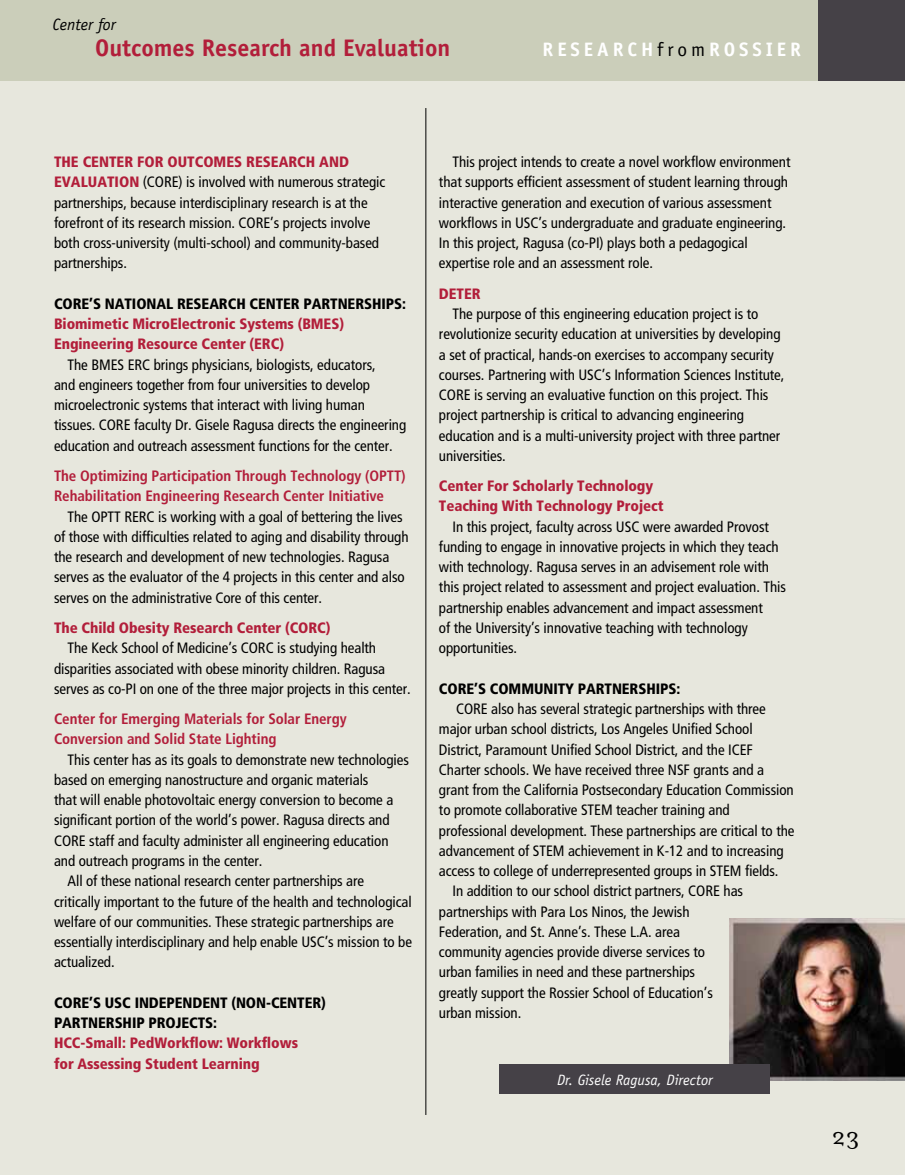
<style>
.page{position:relative;width:905px;height:1175px;background:#fff}
.page>*{position:absolute;margin:0;border:0;box-sizing:border-box;transform-origin:0 0}
.t1{font:27px "Mrs Eaves Roman";color:#000}
.t2{font:700 24px "Officina Sans";color:#b21e3a}
.t3{font:700 19.5px "Officina Sans";letter-spacing:.2em;color:#fff}
.t4{font:italic 16.5px "Officina Sans";color:#000}
.t5{font:condensed 15px/20.2px "Frutiger";letter-spacing:-.005em;color:#000}
.t6{font:900 condensed 15px/20.2px "Frutiger";letter-spacing:-.005em;color:#b21e3a}
.t7{font:700 condensed 15px/20.2px "Frutiger";letter-spacing:-.005em;color:#b21e3a}
.t8{font:900 condensed 15px "Frutiger";letter-spacing:-.005em;color:#000}
.t9{font:italic 15px "Officina Sans";color:#fff}
.s1{font-weight:400;color:#000}
</style>
<div class="page">
<div style="left:0;top:0;width:904px;height:1174px;background:#e7e7dd"></div>
<hr style="left:0;top:0;width:1px;height:81px;background:#cbceba">
<div style="left:1px;top:0;width:817px;height:81px;background:#cbceba"></div>
<div style="left:818px;top:0;width:86px;height:81px;background:#454147"></div>
<hr style="left:425px;top:108px;width:1px;height:1006px;background:#000">
<img style="left:729px;top:918px;width:175px;height:162px">
<div style="left:500px;top:1064px;width:270px;height:30px;background:#454147"></div>
<p class="t4" style="left:52px;top:15px;width:65px">Center for</p>
<h2 class="t2" style="left:95px;top:33px;width:357px">Outcomes Research and Evaluation</h2>
<h3 class="t3" style="left:542px;top:37px;width:260px">RESEARCH<span class="s1">from</span>ROSSIER</h3>
<p class="t6" style="left:54px;top:152px;width:47px">The Center</p>
<p class="t6" style="left:137px;top:152px;width:10px">for</p>
<p class="t6" style="left:167px;top:152px;width:21px">Outcomes</p>
<p class="t6" style="left:246px;top:152px;width:19px">Research</p>
<p class="t6" style="left:319px;top:152px;width:11px">and</p>
<p class="t6" style="left:54px;top:172px;width:18px">Evaluation</p>
<p class="t5" style="left:54px;top:172px;width:333px;text-indent:89px">(CORE) is involved with numerous strategic partnerships, because interdisciplinary research is at the forefront of its research mission. CORE’s projects involve both cross-university (multi-school) and community-based partnerships.</p>
<p class="t8" style="left:54px;top:295px;width:61px">CORE’s national</p>
<p class="t8" style="left:177px;top:295px;width:10px">research</p>
<p class="t8" style="left:249px;top:295px;width:10px">center</p>
<p class="t8" style="left:303px;top:295px;width:10px">partnerships</p>
<p class="t8" style="left:402px;top:295px;width:5px">:</p>
<p class="t6" style="left:54px;top:314px;width:291px">Biomimetic MicroElectronic Systems (BMES)<br>Engineering Resource Center (ERC)</p>
<p class="t5" style="left:54px;top:354px;width:354px;text-indent:14px">The BMES ERC brings physicians, biologists, educators,<br>and engineers together from four universities to develop microelectronic systems that interact with living human tissues. CORE faculty Dr. Gisele Ragusa directs the engineering education and outreach assessment functions for the center.</p>
<p class="t7" style="left:54px;top:466px;width:353px">The Optimizing Participation Through Technology (OPTT)<br>Rehabilitation Engineering Research Center Initiative</p>
<p class="t5" style="left:54px;top:506px;width:356px;text-indent:14px">The OPTT RERC is working with a goal of bettering the lives of those with difficulties related to aging and disability through the research and development of new technologies. Ragusa serves as the evaluator of the 4 projects in this center and also serves on the administrative Core of this center.</p>
<p class="t6" style="left:54px;top:617px;width:278px">The Child Obesity Research Center (CORC)</p>
<p class="t5" style="left:54px;top:638px;width:358px;text-indent:14px">The Keck School of Medicine’s CORC is studying health disparities associated with obese minority children. Ragusa serves as co-PI on one of the three major projects in this center.</p>
<p class="t7" style="left:54px;top:709px;width:294px">Center for Emerging Materials for Solar Energy<br>Conversion and Solid State Lighting</p>
<p class="t5" style="left:67px;top:749px;width:343px">This center has as its goals to demonstrate new technologies</p>
<p class="t5" style="left:54px;top:769px;width:316px">based on emerging nanostructure and organic materials</p>
<p class="t5" style="left:54px;top:790px;width:341px">that will enable photovoltaic energy conversion to become a</p>
<p class="t5" style="left:54px;top:810px;width:337px">significant portion of the world’s power. Ragusa directs and</p>
<p class="t5" style="left:54px;top:830px;width:336px">CORE staff and faculty administer all engineering education</p>
<p class="t5" style="left:54px;top:850px;width:210px">and outreach programs in the center.</p>
<p class="t5" style="left:67px;top:871px;width:298px">All of these national research center partnerships are</p>
<p class="t5" style="left:54px;top:891px;width:359px">critically important to the future of the health and technological</p>
<p class="t5" style="left:54px;top:911px;width:341px">welfare of our communities. These strategic partnerships are</p>
<p class="t5" style="left:54px;top:931px;width:359px">essentially interdisciplinary and help enable USC’s mission to be</p>
<p class="t5" style="left:54px;top:952px;width:62px">actualized.</p>
<p class="t8" style="left:54px;top:993px;width:90px">CORE’s USC independent</p>
<p class="t8" style="left:231px;top:993px;width:16px">(non</p>
<p class="t8" style="left:266px;top:993px;width:15px">-center</p>
<p class="t8" style="left:321px;top:993px;width:6px">)</p>
<p class="t8" style="left:54px;top:1013px;width:10px">partnership</p>
<p class="t8" style="left:148px;top:1013px;width:9px">projects</p>
<p class="t8" style="left:213px;top:1013px;width:5px">:</p>
<p class="t6" style="left:54px;top:1033px;width:245px">HCC-Small: PedWorkflow: Workflows for Assessing Student Learning</p>
<p class="t5" style="left:439px;top:152px;width:353px;text-indent:14px">This project intends to create a novel workflow environment that supports efficient assessment of student learning through interactive generation and execution of various assessment workflows in USC’s undergraduate and graduate engineering.<br>In this project, Ragusa (co-PI) plays both a pedagogical expertise role and an assessment role.</p>
<p class="t6" style="left:439px;top:283px;width:43px">DETER</p>
<p class="t5" style="left:439px;top:304px;width:347px;text-indent:14px">The purpose of this engineering education project is to revolutionize security education at universities by developing a set of practical, hands-on exercises to accompany security courses. Partnering with USC’s Information Sciences Institute, CORE is serving an evaluative function on this project. This project partnership is critical to advancing engineering education and is a multi-university project with three partner universities.</p>
<p class="t6" style="left:439px;top:476px;width:226px">Center For Scholarly Technology<br>Teaching With Technology Project</p>
<p class="t5" style="left:439px;top:516px;width:348px;text-indent:14px">In this project, faculty across USC were awarded Provost funding to engage in innovative projects in which they teach with technology. Ragusa serves in an advisement role with this project related to assessment and project evaluation. This partnership enables advancement and impact assessment<br>of the University’s innovative teaching with technology opportunities.</p>
<p class="t8" style="left:439px;top:679px;width:70px">CORE’s Community</p>
<p class="t8" style="left:578px;top:679px;width:18px">Partnerships</p>
<p class="t8" style="left:676px;top:679px;width:5px">:</p>
<p class="t5" style="left:456px;top:699px;width:311px">CORE also has several strategic partnerships with three</p>
<p class="t5" style="left:439px;top:719px;width:315px">major urban school districts, Los Angeles Unified School</p>
<p class="t5" style="left:439px;top:739px;width:315px">District, Paramount Unified School District, and the ICEF</p>
<p class="t5" style="left:439px;top:759px;width:326px">Charter schools. We have received three NSF grants and a</p>
<p class="t5" style="left:439px;top:780px;width:356px">grant from the California Postsecondary Education Commission</p>
<p class="t5" style="left:439px;top:800px;width:292px">to promote collaborative STEM teacher training and</p>
<p class="t5" style="left:439px;top:820px;width:357px">professional development. These partnerships are critical to the</p>
<p class="t5" style="left:439px;top:840px;width:346px">advancement of STEM achievement in K-12 and to increasing</p>
<p class="t5" style="left:439px;top:861px;width:341px">access to college of underrepresented groups in STEM fields.</p>
<p class="t5" style="left:452px;top:881px;width:292px">In addition to our school district partners, CORE has</p>
<p class="t5" style="left:439px;top:901px;width:252px">partnerships with Para Los Ninos, the Jewish</p>
<p class="t5" style="left:439px;top:921px;width:242px">Federation, and St. Anne’s. These L.A. area</p>
<p class="t5" style="left:439px;top:942px;width:267px">community agencies provide diverse services to</p>
<p class="t5" style="left:439px;top:962px;width:258px">urban families in need and these partnerships</p>
<p class="t5" style="left:439px;top:982px;width:275px">greatly support the Rossier School of Education’s</p>
<p class="t5" style="left:439px;top:1002px;width:84px">urban mission.</p>
<p class="t9" style="left:557px;top:1071px;width:157px">Dr. Gisele Ragusa, Director</p>
<h1 class="t1" style="left:831px;top:1121px;width:29px">23</h1>
</div>
